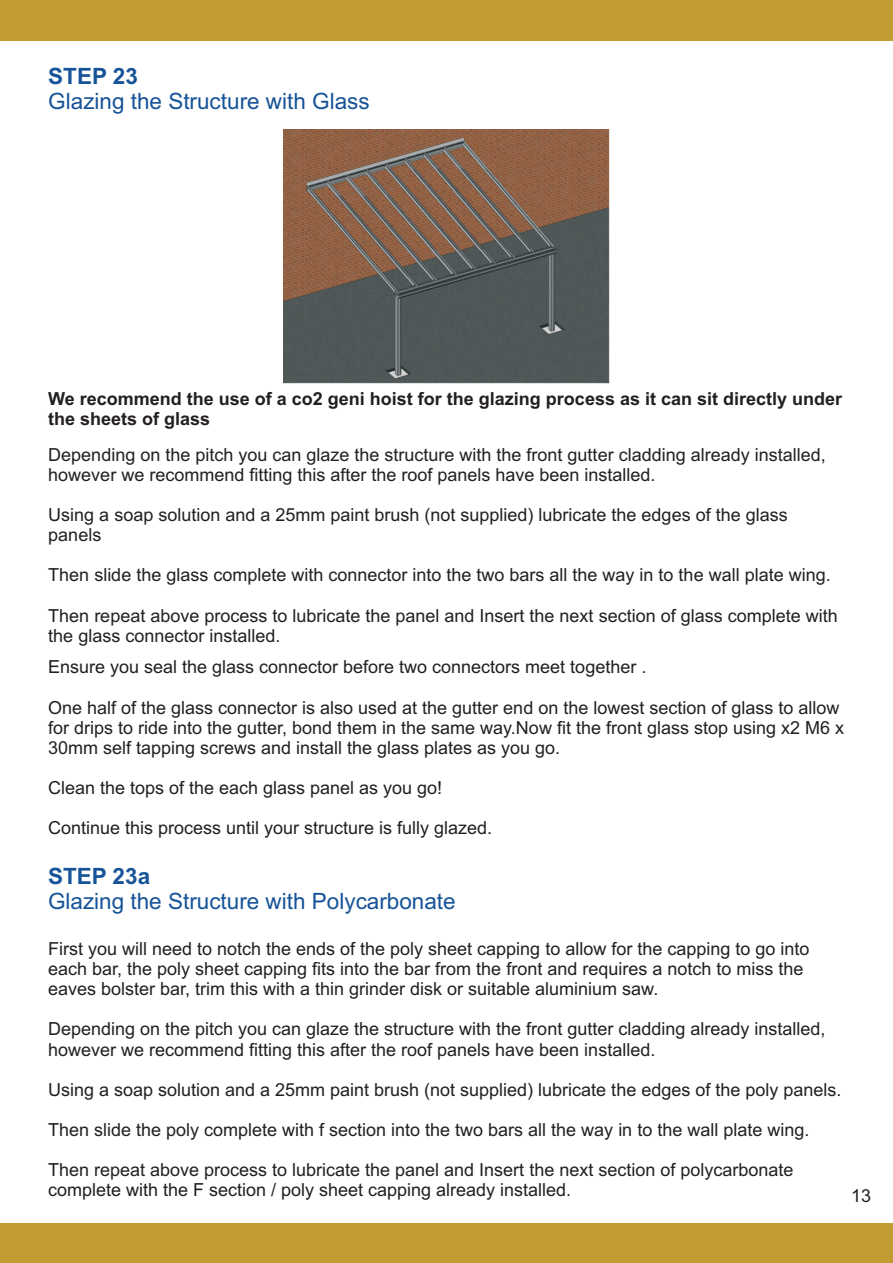
<style>
.page{position:relative;width:893px;height:1263px;background:#fff}
.page>*{position:absolute;margin:0;border:0;box-sizing:border-box;transform-origin:0 0}
.t1{font:22.5px "Arial";color:#165398}
.t2{font:700 22.5px "Arial";color:#165398}
.t3{font:18px/20.1px "Arial";color:#231f20}
.t4{font:700 18px/20.1px "Arial";color:#231f20}
</style>
<div class="page">
<div style="left:0;top:1223px;width:893px;height:40px;background:#c09c32"></div>
<div style="left:0;top:0;width:893px;height:41px;background:#c09c32"></div>
<img style="left:284px;top:129px;width:325px;height:255px">
<p class="t2" style="left:48px;top:68px;width:91px">STEP 23</p>
<p class="t1" style="left:48px;top:93px;width:323px">Glazing the Structure with Glass</p>
<p class="t4" style="left:48px;top:391px;width:795px">We recommend the use of a co2 geni hoist for the glazing process as it can sit directly under the sheets of glass</p>
<p class="t3" style="left:48px;top:446px;width:779px">Depending on the pitch you can glaze the structure with the front gutter cladding already installed, however we recommend fitting this after the roof panels have been installed.</p>
<p class="t3" style="left:48px;top:506px;width:741px">Using a soap solution and a 25mm paint brush (not supplied) lubricate the edges of the glass panels</p>
<p class="t3" style="left:48px;top:567px;width:784px">Then slide the glass complete with connector into the two bars all the way in to the wall plate wing.</p>
<p class="t3" style="left:48px;top:607px;width:791px">Then repeat above process to lubricate the panel and Insert the next section of glass complete with the glass connector installed.</p>
<p class="t3" style="left:48px;top:659px;width:600px">Ensure you seal the glass connector before two connectors meet together .</p>
<p class="t3" style="left:48px;top:699px;width:793px">One half of the glass connector is also used at the gutter end on the lowest section of glass to allow</p>
<p class="t3" style="left:48px;top:719px;width:798px">for drips to ride into the gutter, bond them in the same way.Now fit the front glass stop using x2 M6 x<br>30mm self tapping screws and install the glass plates as you go.</p>
<p class="t3" style="left:48px;top:779px;width:396px">Clean the tops of the each glass panel as you go!</p>
<p class="t3" style="left:48px;top:819px;width:446px">Continue this process until your structure is fully glazed.</p>
<p class="t2" style="left:48px;top:867px;width:104px">STEP 23a</p>
<p class="t1" style="left:48px;top:892px;width:409px">Glazing the Structure with Polycarbonate</p>
<p class="t3" style="left:48px;top:940px;width:763px">First you will need to notch the ends of the poly sheet capping to allow for the capping to go into each bar, the poly sheet capping fits into the bar from the front and requires a notch to miss the eaves bolster bar, trim this with a thin grinder disk or suitable aluminium saw.</p>
<p class="t3" style="left:48px;top:1021px;width:779px">Depending on the pitch you can glaze the structure with the front gutter cladding already installed, however we recommend fitting this after the roof panels have been installed.</p>
<p class="t3" style="left:48px;top:1081px;width:795px">Using a soap solution and a 25mm paint brush (not supplied) lubricate the edges of the poly panels.</p>
<p class="t3" style="left:48px;top:1121px;width:763px">Then slide the poly complete with f section into the two bars all the way in to the wall plate wing.</p>
<p class="t3" style="left:48px;top:1161px;width:747px">Then repeat above process to lubricate the panel and Insert the next section of polycarbonate complete with the F section / poly sheet capping already installed.</p>
<p class="t3" style="left:851px;top:1188px;width:22px">13</p>
</div>
